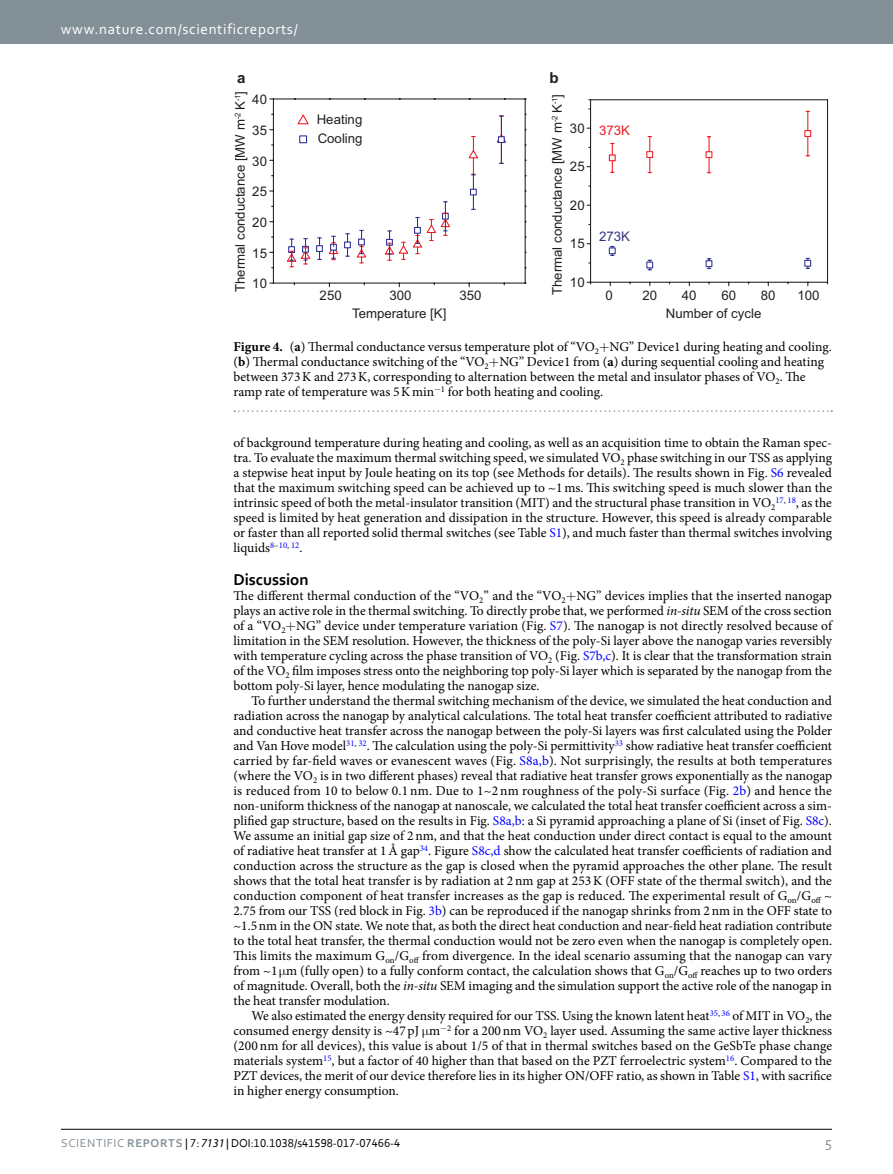
<style>
.page{position:relative;width:893px;height:1174px;background:#fff}
.page>*{position:absolute;margin:0;border:0;box-sizing:border-box;transform-origin:0 0}
.t1{font:16.5px "Corbel Bold 2";color:#000}
.t2{font:700 15.15px "Arial";color:#231f20}
.t3{font:15px "Corbel 2";letter-spacing:.045em;color:#fff}
.t4{font:15px "Corbel 2";color:#839097}
.t5{font:13.5px/15px "Minion Pro";color:#000;text-align:justify}
.t6{font:13.2px/18.5px "Arial";color:#231f20}
.t7{font:13.2px "Arial";color:#ed1c24}
.t8{font:13.2px "Arial";color:#31347c}
.t9{font:12px "Corbel";color:#000}
.t10{font:7.65px "Arial";color:#231f20}
.s1{font-size:13.2px}
.s2{font-weight:700}
.s3{color:#00f}
.s4{font-style:italic}
.s5{font-family:"Corbel 2";color:#839097}
.s6{font-family:"Corbel Bold 2";color:#839097}
.s7{font-family:"Myriad Pro";font-style:italic}
</style>
<div class="page">
<div style="left:0;top:0;width:893px;height:43px;background:#839097"></div>
<hr style="left:61px;top:1129px;width:771px;height:1px;background:#000">
<hr style="left:273px;top:282px;width:252px;height:1px;background:#231f20">
<hr style="left:273px;top:99px;width:1px;height:184px;background:#231f20">
<hr style="left:273px;top:98px;width:252px;height:1px;background:#231f20">
<hr style="left:525px;top:99px;width:1px;height:184px;background:#231f20">
<div style="left:316px;top:245px;width:7px;height:7px;border:1px solid #2e3092"></div>
<div style="left:344px;top:241px;width:7px;height:7px;border:1px solid #2e3092"></div>
<svg style="left:287px;top:238px;width:24px;height:29px"></svg>
<svg style="left:317px;top:236px;width:22px;height:24px"></svg>
<svg style="left:345px;top:230px;width:22px;height:33px"></svg>
<svg style="left:384px;top:201px;width:66px;height:60px"></svg>
<svg style="left:468px;top:136px;width:10px;height:74px"></svg>
<svg style="left:496px;top:115px;width:10px;height:49px"></svg>
<svg style="left:297px;top:114px;width:12px;height:11px"></svg>
<div style="left:299px;top:135px;width:8px;height:8px;border:1px solid #2e3092"></div>
<hr style="left:591px;top:282px;width:236px;height:1px;background:#231f20">
<hr style="left:590px;top:100px;width:1px;height:182px;background:#231f20">
<div style="left:609px;top:247px;width:7px;height:7px;border:1px solid #2e3092"></div>
<svg style="left:609px;top:246px;width:6px;height:10px"></svg>
<svg style="left:647px;top:260px;width:6px;height:10px"></svg>
<svg style="left:706px;top:258px;width:6px;height:11px"></svg>
<svg style="left:805px;top:258px;width:6px;height:11px"></svg>
<svg style="left:609px;top:143px;width:6px;height:30px"></svg>
<svg style="left:647px;top:136px;width:6px;height:37px"></svg>
<svg style="left:706px;top:136px;width:6px;height:37px"></svg>
<svg style="left:805px;top:111px;width:6px;height:45px"></svg>
<hr style="left:589px;top:99px;width:238px;height:1px;background:#231f20">
<hr style="left:827px;top:100px;width:1px;height:182px;background:#231f20">
<svg style="left:234px;top:410px;width:595px;height:2px"></svg>
<p class="t3" style="left:61px;top:19px;width:238px">www.nature.com/scientificreports/</p>
<p class="t2" style="left:237px;top:67px;width:10px">a</p>
<p class="t2" style="left:549px;top:67px;width:11px">b</p>
<p class="t10" style="left:233px;top:119px;width:30px;rotate:-90deg">2- <span class="s1">K</span>-1<span class="s1">]</span></p>
<p class="t6" style="left:252px;top:90px;width:16px">40</p>
<p class="t6" style="left:231px;top:292px;width:174px;rotate:-90deg">T eh r m ecna t cudnocl a [ M W m</p>
<p class="t6" style="left:252px;top:121px;width:16px">35</p>
<p class="t6" style="left:252px;top:152px;width:16px">30</p>
<p class="t6" style="left:252px;top:182px;width:16px">25</p>
<p class="t6" style="left:252px;top:213px;width:16px">20</p>
<p class="t6" style="left:252px;top:244px;width:16px">15</p>
<p class="t6" style="left:252px;top:274px;width:16px">10</p>
<p class="t6" style="left:317px;top:111px;width:47px">Heating<br>Cooling</p>
<p class="t6" style="left:320px;top:287px;width:24px">250</p>
<p class="t6" style="left:389px;top:287px;width:24px">300</p>
<p class="t6" style="left:459px;top:287px;width:24px">350</p>
<p class="t6" style="left:352px;top:304px;width:96px">Temperature [K]</p>
<p class="t10" style="left:550px;top:122px;width:30px;rotate:-90deg">2- <span class="s1">K</span>-1<span class="s1">]</span></p>
<p class="t6" style="left:548px;top:295px;width:174px;rotate:-90deg">T eh r m cudnocl a t a ecn [ M W m</p>
<p class="t6" style="left:570px;top:119px;width:16px">30</p>
<p class="t6" style="left:570px;top:157px;width:16px">25</p>
<p class="t6" style="left:570px;top:196px;width:16px">20</p>
<p class="t6" style="left:570px;top:234px;width:16px">15</p>
<p class="t6" style="left:570px;top:273px;width:16px">10</p>
<p class="t7" style="left:599px;top:122px;width:32px">373K</p>
<p class="t8" style="left:599px;top:227px;width:32px">273K</p>
<p class="t6" style="left:606px;top:286px;width:9px">0</p>
<p class="t6" style="left:642px;top:286px;width:16px">20</p>
<p class="t6" style="left:682px;top:286px;width:16px">40</p>
<p class="t6" style="left:721px;top:286px;width:16px">60</p>
<p class="t6" style="left:761px;top:286px;width:16px">80</p>
<p class="t6" style="left:797px;top:286px;width:24px">100</p>
<p class="t6" style="left:666px;top:304px;width:97px">Number of cycle</p>
<p class="t5" style="left:233px;top:339px;width:600px;text-align:left"><span class="s2">Figure 4.</span> (<span class="s2">a</span>) Thermal conductance versus temperature plot of “VO<sub>2</sub> NG” Device1 during heating and cooling. (<span class="s2">b</span>) Thermal conductance switching of the “VO<sub>2</sub> NG” Device1 from (<span class="s2">a</span>) during sequential cooling and heating between 373K and 273K, corresponding to alternation between the metal and insulator phases of VO<sub>2</sub>. The ramp rate of temperature was 5Kmin−<sup>1</sup> for both heating and cooling.</p>
<p class="t5" style="left:233px;top:435px;width:600px">of background temperature during heating and cooling, as well as an acquisition time to obtain the Raman spec&shy;tra. To evaluate the maximum thermal switching speed, we simulated VO<sub>2</sub> phase switching in our TSS as applying a stepwise heat input by Joule heating on its top (see Methods for details). The results shown in Fig. <span class="s3">S6</span> revealed that the maximum switching speed can be achieved up to ~1ms. This switching speed is much slower than the intrinsic speed of both the metal-insulator transition (MIT) and the structural phase transition in VO<sub>2</sub><sup>17</sup><sup>,</sup> <sup>18</sup>, as the speed is limited by heat generation and dissipation in the structure. However, this speed is already comparable or faster than all reported solid thermal switches (see Table <span class="s3">S1</span>), and much faster than thermal switches involving liquids<sup>8</sup><sup>–</sup><sup>10</sup><sup>,</sup> <sup>12</sup>.</p>
<p class="t1" style="left:233px;top:569px;width:77px">Discussion</p>
<p class="t5" style="left:233px;top:588px;width:600px">The different thermal conduction of the “VO<sub>2</sub>” and the “VO<sub>2</sub> NG” devices implies that the inserted nanogap plays an active role in the thermal switching. To directly probe that, we performed <span class="s4">in-situ</span> SEM of the cross section of a “VO<sub>2</sub> NG” device under temperature variation (Fig. <span class="s3">S7</span>). The nanogap is not directly resolved because of limitation in the SEM resolution. However, the thickness of the poly-Si layer above the nanogap varies reversibly with temperature cycling across the phase transition of VO<sub>2</sub> (Fig. <span class="s3">S7b,c</span>). It is clear that the transformation strain of the VO<sub>2</sub> film imposes stress onto the neighboring top poly-Si layer which is separated by the nanogap from the bottom poly-Si layer, hence modulating the nanogap size.</p>
<p class="t5" style="left:233px;top:693px;width:600px;text-indent:18px">To further understand the thermal switching mechanism of the device, we simulated the heat conduction and radiation across the nanogap by analytical calculations. The total heat transfer coefficient attributed to radiative and conductive heat transfer across the nanogap between the poly-Si layers was first calculated using the Polder and Van Hove model<sup>31</sup><sup>,</sup> <sup>32</sup>. The calculation using the poly-Si permittivity<sup>33</sup> show radiative heat transfer coefficient carried by far-field waves or evanescent waves (Fig. <span class="s3">S8a,b</span>). Not surprisingly, the results at both temperatures (where the VO<sub>2</sub> is in two different phases) reveal that radiative heat transfer grows exponentially as the nanogap is reduced from 10 to below 0.1 nm. Due to 1~2 nm roughness of the poly-Si surface (Fig. <span class="s3">2b</span>) and hence the non-uniform thickness of the nanogap at nanoscale, we calculated the total heat transfer coefficient across a sim&shy;plified gap structure, based on the results in Fig. <span class="s3">S8a,b</span>: a Si pyramid approaching a plane of Si (inset of Fig. <span class="s3">S8c</span>).<br>We assume an initial gap size of 2nm, and that the heat conduction under direct contact is equal to the amount of radiative heat transfer at 1Å gap<sup>34</sup>. Figure <span class="s3">S8c,d</span> show the calculated heat transfer coefficients of radiation and conduction across the structure as the gap is closed when the pyramid approaches the other plane. The result shows that the total heat transfer is by radiation at 2nm gap at 253K (OFF state of the thermal switch), and the conduction component of heat transfer increases as the gap is reduced. The experimental result of G<sub>on</sub>/G<sub>off</sub> ~ 2.75 from our TSS (red block in Fig. <span class="s3">3b</span>) can be reproduced if the nanogap shrinks from 2nm in the OFF state to ~1.5nm in the ON state. We note that, as both the direct heat conduction and near-field heat radiation contribute to the total heat transfer, the thermal conduction would not be zero even when the nanogap is completely open.<br>This limits the maximum G<sub>on</sub>/G<sub>off</sub> from divergence. In the ideal scenario assuming that the nanogap can vary from ~1 m (fully open) to a fully conform contact, the calculation shows that G<sub>on</sub>/G<sub>off</sub> reaches up to two orders of magnitude. Overall, both the <span class="s4">in-situ</span> SEM imaging and the simulation support the active role of the nanogap in the heat transfer modulation.</p>
<p class="t5" style="left:233px;top:1008px;width:600px;text-indent:18px">We also estimated the energy density required for our TSS. Using the known latent heat<sup>35</sup><sup>,</sup> <sup>36</sup> of MIT in VO<sub>2</sub>, the consumed energy density is ~47pJ m−<sup>2</sup> for a 200nm VO<sub>2</sub> layer used. Assuming the same active layer thickness (200 nm for all devices), this value is about 1/5 of that in thermal switches based on the GeSbTe phase change materials system<sup>15</sup>, but a factor of 40 higher than that based on the PZT ferroelectric system<sup>16</sup>. Compared to the PZT devices, the merit of our device therefore lies in its higher ON/OFF ratio, as shown in Table <span class="s3">S1</span>, with sacrifice in higher energy consumption.</p>
<p class="t9" style="left:61px;top:1135px;width:341px"><span class="s5">Scientific</span> <span class="s6">REPOrTS</span> | 7: <span class="s7">7131</span> | DOI:10.1038/s41598-017-07466-4</p>
<p class="t4" style="left:825px;top:1132px;width:9px">5</p>
</div>
